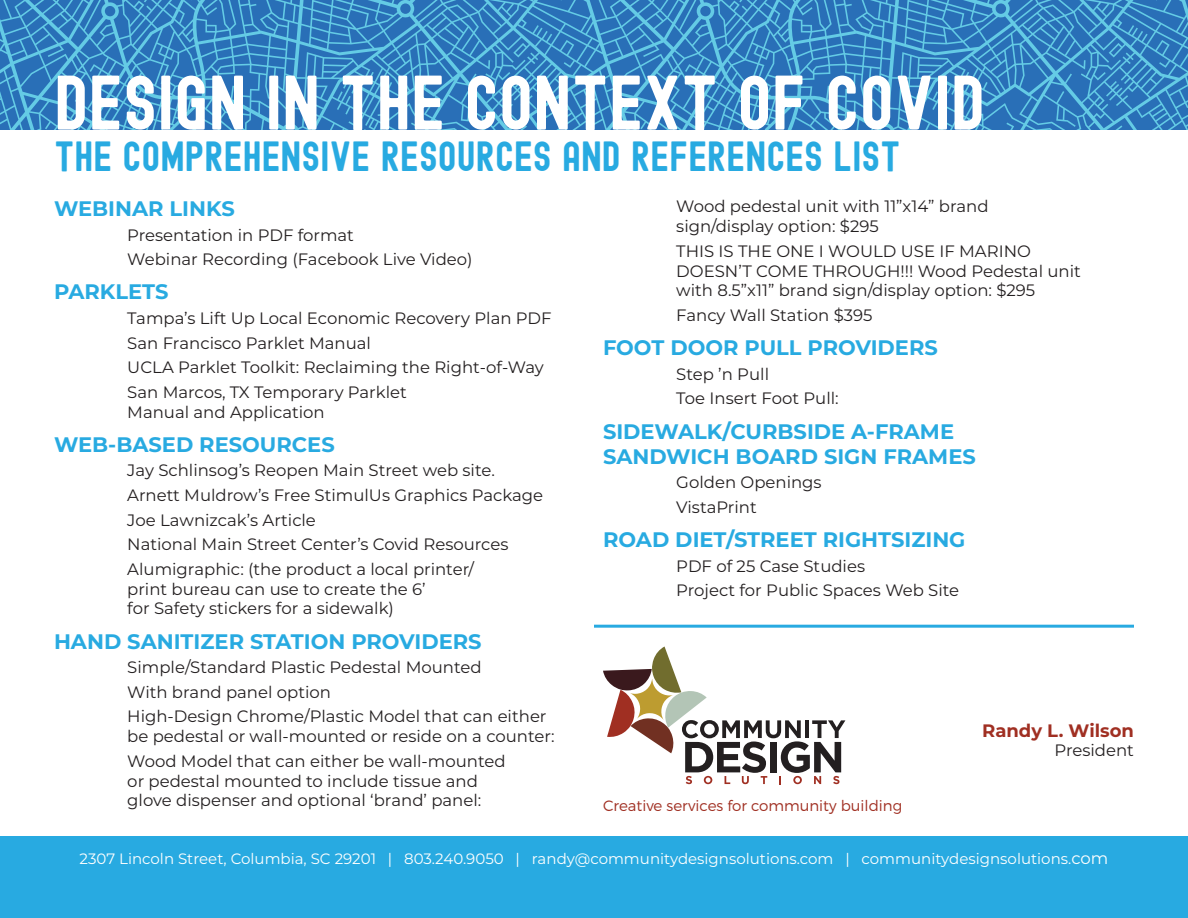
<style>
.page{position:relative;width:1188px;height:918px;background:#fff}
.page>*{position:absolute;margin:0;border:0;box-sizing:border-box;transform-origin:0 0}
.t1{font:75px "Edmund";color:#fff}
.t2{font:41.1px "Edmund";color:#28aae1}
.t3{font:700 21px/25.2px "Montserrat";color:#28aae1}
.t4{font:700 18px "Montserrat";color:#a02f22}
.t5{font:16.5px/24.6px "Montserrat";color:#231f20}
.t6{font:15px "Montserrat";color:#fff}
.t7{font:300 15px "Montserrat";color:#a02f22}
.s1{font-size:16.5px}
</style>
<div class="page">
<svg style="left:0;top:0;width:1188px;height:129px;fill:#296fb7"></svg>
<div style="left:0;top:836px;width:1188px;height:82px;background:#28aae1"></div>
<svg style="left:603px;top:646px;width:242px;height:138px"></svg>
<hr style="left:594px;top:625px;width:540px;height:3px;background:#28aae1">
<h1 class="t1" style="left:54px;top:50px;width:933px">DESIGN IN THE CONTEXT OF COVID</h1>
<h2 class="t2" style="left:54px;top:127px;width:848px">THE COMPREHENSIVE RESOURCES AND REFERENCES LIST</h2>
<p class="t3" style="left:54px;top:195px;width:182px">WEBINAR LINKS</p>
<p class="t5" style="left:127px;top:222px;width:347px">Presentation in PDF format<br>Webinar Recording (Facebook Live Video)</p>
<p class="t3" style="left:54px;top:278px;width:116px">PARKLETS</p>
<p class="t5" style="left:127px;top:305px;width:426px">Tampa’s Lift Up Local Economic Recovery Plan PDF San Francisco Parklet Manual<br>UCLA Parklet Toolkit: Reclaiming the Right-of-Way San Marcos, TX Temporary Parklet</p>
<p class="t5" style="left:127px;top:399px;width:199px">Manual and Application</p>
<p class="t3" style="left:54px;top:431px;width:282px">WEB-BASED RESOURCES</p>
<p class="t5" style="left:127px;top:458px;width:417px">Jay Schlinsog’s Reopen Main Street web site.<br>Arnett Muldrow’s Free StimulUs Graphics Package Joe Lawnizcak’s Article<br>National Main Street Center’s Covid Resources Alumigraphic: (the product a local printer/</p>
<p class="t5" style="left:127px;top:578px;width:300px;line-height:19.8px">print bureau can use to create the 6’ for Safety stickers for a sidewalk)</p>
<p class="t3" style="left:54px;top:627px;width:429px">HAND SANITIZER STATION PROVIDERS</p>
<p class="t5" style="left:127px;top:654px;width:421px">Simple/Standard Plastic Pedestal Mounted<br>With brand panel option<br>High-Design Chrome/Plastic Model that can either</p>
<p class="t5" style="left:127px;top:723px;width:429px">be pedestal or wall-mounted or reside on a counter:<br>Wood Model that can either be wall-mounted</p>
<p class="t5" style="left:127px;top:770px;width:356px;line-height:19.8px">or pedestal mounted to include tissue and glove dispenser and optional ‘brand’ panel:</p>
<p class="t5" style="left:676px;top:196px;width:314px;line-height:19.8px">Wood pedestal unit with 11”x14” brand sign/display option: $295</p>
<p class="t5" style="left:676px;top:241px;width:406px;line-height:19.8px">THIS IS THE ONE I WOULD USE IF MARINO<br>DOESN’T COME THROUGH!!! Wood Pedestal unit with 8.5”x11” brand sign/display option: $295</p>
<p class="t5" style="left:676px;top:302px;width:198px">Fancy Wall Station $395</p>
<p class="t3" style="left:603px;top:334px;width:336px">FOOT DOOR PULL PROVIDERS</p>
<p class="t5" style="left:676px;top:361px;width:164px">Step ’n Pull<br>Toe Insert Foot Pull:</p>
<p class="t3" style="left:603px;top:418px;width:374px">SIDEWALK/CURBSIDE A-FRAME<br>SANDWICH BOARD SIGN FRAMES</p>
<p class="t5" style="left:676px;top:470px;width:147px">Golden Openings<br>VistaPrint</p>
<p class="t3" style="left:603px;top:526px;width:364px">ROAD DIET/STREET RIGHTSIZING</p>
<p class="t5" style="left:676px;top:553px;width:284px">PDF of 25 Case Studies<br>Project for Public Spaces Web Site</p>
<p class="t7" style="left:603px;top:797px;width:301px">Creative services for community building</p>
<p class="t4" style="left:982px;top:717px;width:153px">Randy L. Wilson</p>
<p class="t5" style="left:1055px;top:738px;width:81px">President</p>
<p class="t6" style="left:80px;top:848px;width:1030px">2307 Lincoln Street, Columbia, SC 29201 | 803.240.9050 | randy@communitydesignsolutions.com | communitydesignsolutions.<span class="s1">com</span></p>
</div>
